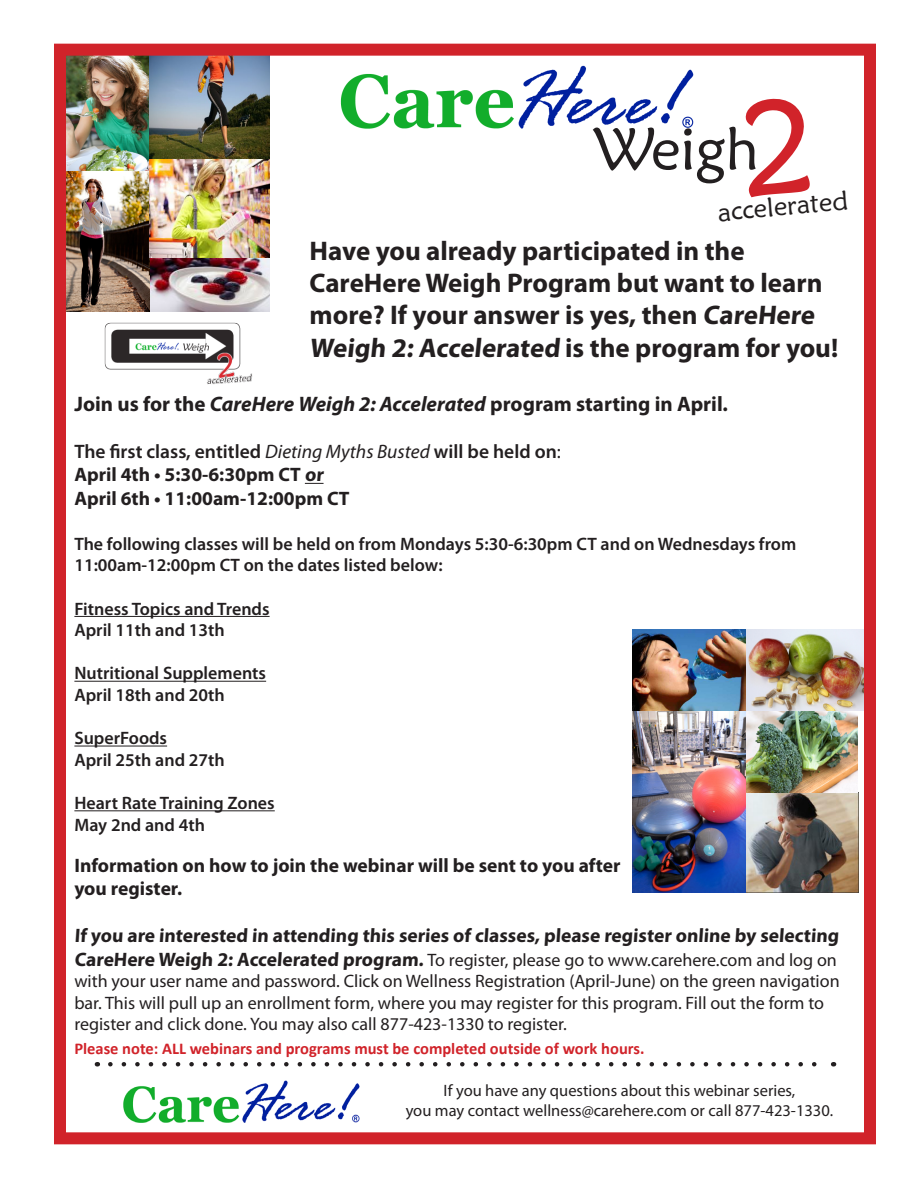
<style>
.page{position:relative;width:918px;height:1188px;background:#fff}
.page>*{position:absolute;margin:0;border:0;box-sizing:border-box;transform-origin:0 0}
.t1{font:60px "Maiandra GD";color:#231f20}
.t2{font:700 27px/32.4px "Myriad Pro";color:#231f20}
.t3{font:27px "Maiandra GD";color:#231f20}
.t4{font:700 21px "Myriad Pro";color:#231f20}
.t5{font:700 19.5px/23.4px "Myriad Pro";color:#231f20}
.t6{font:600 19.5px "Myriad Pro";color:#231f20}
.t7{font:18px/21.6px "Myriad Pro";color:#231f20}
.t8{font:600 18px/21.6px "Myriad Pro";color:#231f20}
.t9{font:16.5px "Myriad Pro";color:#231f20}
.t10{font:700 16.5px "Calibri";color:#d1232a}
.s1{font-style:italic}
.s2{font-weight:400;font-style:italic}
.s3{font-weight:400}
.s4{font-weight:700;font-size:19.5px}
</style>
<div class="page">
<img style="left:67px;top:57px;width:203px;height:254px">
<img style="left:633px;top:630px;width:230px;height:81px">
<div style="left:54px;top:44px;width:822px;height:1100px;border:12px solid #d1232a"></div>
<img style="left:633px;top:711px;width:225px;height:181px">
<img style="left:104px;top:323px;width:148px;height:61px">
<svg style="left:305px;top:483px;width:19px;height:1px"></svg>
<hr style="left:74px;top:616px;width:196px;height:1px;background:#231f20">
<hr style="left:74px;top:681px;width:192px;height:1px;background:#231f20">
<hr style="left:74px;top:746px;width:93px;height:1px;background:#231f20">
<hr style="left:74px;top:810px;width:201px;height:1px;background:#231f20">
<svg style="left:110px;top:1062px;width:707px;height:4px"></svg>
<img style="left:340px;top:65px;width:354px;height:64px">
<img style="left:123px;top:1080px;width:237px;height:43px">
<p class="t1" style="left:594px;top:112px;width:166px">Weigh</p>
<p class="t3" style="left:716px;top:195px;width:132px;rotate:-5deg">accelerated</p>
<p class="t2" style="left:310px;top:233px;width:437px">Have you already participated in the</p>
<p class="t2" style="left:310px;top:266px;width:530px">CareHere Weigh Program but want to learn more? If your answer is yes, then CareHere<br>Weigh 2: Accelerated is the program for you!</p>
<p class="t4" style="left:74px;top:390px;width:655px">Join us for the <span class="s1">CareHere Weigh 2: Accelerated</span> program starting in April.</p>
<p class="t6" style="left:74px;top:439px;width:488px">The first class, entitled <span class="s2">Dieting Myths Busted</span> will be held on<span class="s3">:</span></p>
<p class="t5" style="left:74px;top:463px;width:253px">April 4th • 5:30-6:30pm CT or</p>
<p class="t5" style="left:74px;top:486px;width:277px">April 6th • 11:00am-12:00pm CT</p>
<p class="t8" style="left:74px;top:533px;width:723px">The following classes will be held on from Mondays 5:30-6:30pm CT and on Wednesdays from<br>11:00am-12:00pm CT on the dates listed below:</p>
<p class="t8" style="left:74px;top:597px;width:197px">Fitness Topics and Trends</p>
<p class="t8" style="left:74px;top:619px;width:152px">April 11th and 13th</p>
<p class="t8" style="left:74px;top:662px;width:193px">Nutritional Supplements</p>
<p class="t8" style="left:74px;top:684px;width:152px">April 18th and 20th</p>
<p class="t8" style="left:74px;top:727px;width:94px">SuperFoods</p>
<p class="t8" style="left:74px;top:749px;width:152px">April 25th and 27th</p>
<p class="t8" style="left:74px;top:792px;width:202px">Heart Rate Training Zones</p>
<p class="t8" style="left:74px;top:813px;width:132px">May 2nd and 4th</p>
<p class="t5" style="left:74px;top:853px;width:548px">Information on how to join the webinar will be sent to you after you register.</p>
<p class="t5" style="left:74px;top:923px;width:768px">If you are interested in attending this series of classes, please register online by selecting</p>
<p class="t7" style="left:74px;top:949px;width:767px"><span class="s4">CareHere Weigh 2: Accelerated program.</span> To register, please go to www.carehere.com and log on with your user name and password. Click on Wellness Registration (April-June) on the green navigation bar. This will pull up an enrollment form, where you may register for this program. Fill out the form to register and click done. You may also call 877-423-1330 to register.</p>
<p class="t10" style="left:74px;top:1038px;width:572px">Please note: ALL webinars and programs must be completed outside of work hours.</p>
<p class="t9" style="left:444px;top:1080px;width:353px">If you have any questions about this webinar series,</p>
<p class="t9" style="left:406px;top:1100px;width:429px">you may contact wellness@carehere.com or call 877-423-1330.</p>
</div>
